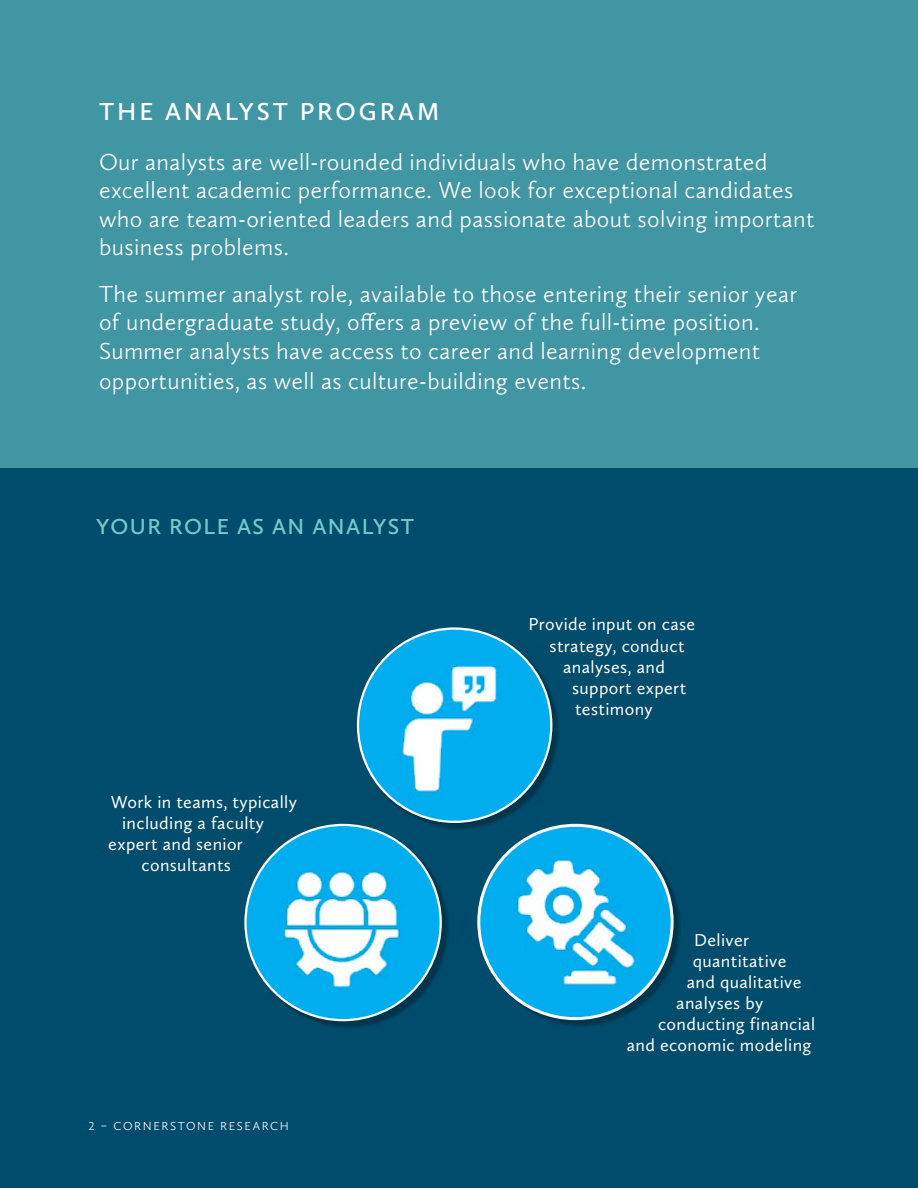
<style>
.page{position:relative;width:918px;height:1188px;background:#004c6c}
.page>*{position:absolute;margin:0;border:0;box-sizing:border-box;transform-origin:0 0}
.t1{font:600 25.5px "Calluna Sans";letter-spacing:.115em;color:#fff}
.t2{font:300 24px/28.5px "Calluna Sans";letter-spacing:.015em;color:#fff}
.t3{font:600 22.5px "Calluna Sans";letter-spacing:.065em;color:#70cacb}
.t4{font:18px "Calluna Sans";letter-spacing:.02em;color:#fff}
.t5{font:300 12px "Calluna Sans";letter-spacing:.135em;color:#fff}
</style>
<div class="page">
<div style="left:360px;top:630px;width:199px;height:200px;background:#000;opacity:.3"></div>
<div style="left:358px;top:629px;width:193px;height:193px;background:#00aeef;border-radius:50%"></div>
<div style="left:480px;top:827px;width:201px;height:201px;background:#000;opacity:.3"></div>
<div style="left:479px;top:825px;width:193px;height:194px;background:#00aeef;border-radius:50%"></div>
<div style="left:247px;top:827px;width:203px;height:202px;background:#000;opacity:.3"></div>
<div style="left:245px;top:825px;width:196px;height:195px;background:#00aeef;border-radius:50%"></div>
<img style="left:504px;top:857px;width:131px;height:138px">
<div style="left:0;top:0;width:918px;height:468px;background:#4196a3"></div>
<img style="left:272px;top:870px;width:128px;height:128px">
<img style="left:374px;top:643px;width:170px;height:162px">
<p class="t1" style="left:99px;top:96px;width:342px">THE ANALYST PROGRAM</p>
<p class="t2" style="left:99px;top:147px;width:717px">Our analysts are well-rounded individuals who have demonstrated excellent academic performance. We look for exceptional candidates who are team-oriented leaders and passionate about solving important business problems.</p>
<p class="t2" style="left:99px;top:279px;width:700px;line-height:29px">The summer analyst role, available to those entering their senior year of undergraduate study, offers a preview of the full-time position.<br>Summer analysts have access to career and learning development opportunities, as well as culture-building events.</p>
<p class="t3" style="left:96px;top:512px;width:320px">YOUR ROLE AS AN ANALYST</p>
<p class="t4" style="left:111px;top:791px;width:188px">Work in teams, typically</p>
<p class="t4" style="left:122px;top:812px;width:143px">including a faculty</p>
<p class="t4" style="left:108px;top:833px;width:136px">expert and senior</p>
<p class="t4" style="left:142px;top:854px;width:91px">consultants</p>
<p class="t5" style="left:89px;top:1119px;width:202px">2 – CORNERSTONE RESEARCH</p>
<p class="t4" style="left:529px;top:614px;width:168px">Provide input on case</p>
<p class="t4" style="left:550px;top:635px;width:137px">strategy, conduct</p>
<p class="t4" style="left:563px;top:656px;width:103px">analyses, and</p>
<p class="t4" style="left:572px;top:677px;width:116px">support expert</p>
<p class="t4" style="left:575px;top:698px;width:79px">testimony</p>
<p class="t4" style="left:694px;top:929px;width:57px">Deliver</p>
<p class="t4" style="left:693px;top:950px;width:95px">quantitative</p>
<p class="t4" style="left:687px;top:971px;width:116px">and qualitative</p>
<p class="t4" style="left:676px;top:992px;width:89px">analyses by</p>
<p class="t4" style="left:658px;top:1013px;width:158px">conducting financial</p>
<p class="t4" style="left:627px;top:1034px;width:186px">and economic modeling</p>
</div>
